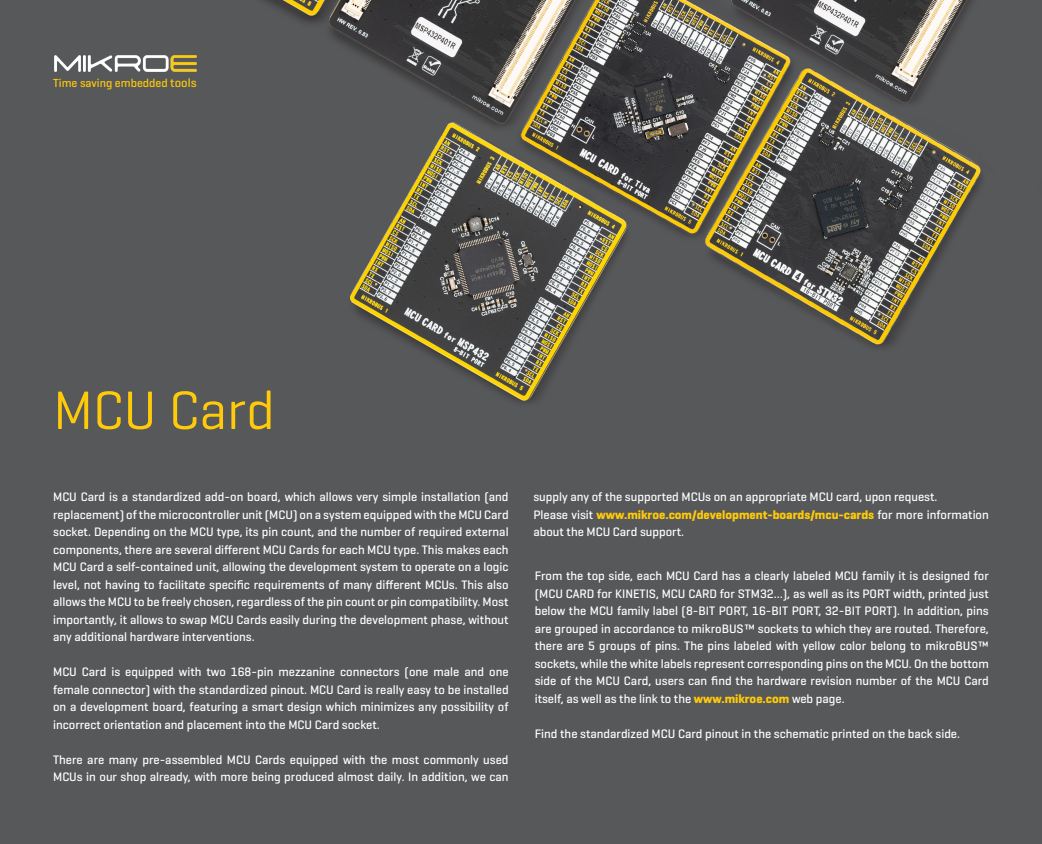
<style>
.page{position:relative;width:1042px;height:844px;background:#fff}
.page>*{position:absolute;margin:0;border:0;box-sizing:border-box;transform-origin:0 0}
.t1{font:55px "Geogrotesque";color:#feca0a}
.t2{font:500 12.5px/17.5px "Geogrotesque";color:#fff;text-align:justify}
.Paragraph_Style_1{font:500 11.88px "Geogrotesque";color:#feca0a}
.s1{font-size:12.5px}
.s2{font-weight:700;color:#feca0a}
</style>
<div class="page">
<div style="left:0;top:0;width:1042px;height:843px;background:#57585a"></div>
<img style="left:54px;top:0;width:927px;height:403px">
<img style="left:55px;top:55px;width:141px;height:17px">
<p class="Paragraph_Style_1" style="left:53px;top:76px;width:145px">Time saving embedded <span class="s1">tools</span></p>
<p class="t1" style="left:53px;top:376px;width:223px">MCU Card</p>
<p class="t2" style="left:53px;top:487px;width:457px">MCU Card is a standardized add-on board, which allows very simple installation (and replacement) of the microcontroller unit (MCU) on a system equipped with the MCU Card socket. Depending on the MCU type, its pin count, and the number of required external components, there are several different MCU Cards for each MCU type. This makes each MCU Card a self-contained unit, allowing the development system to operate on a logic level, not having to facilitate specific requirements of many different MCUs. This also allows the MCU to be freely chosen, regardless of the pin count or pin compatibility. Most importantly, it allows to swap MCU Cards easily during the development phase, without any additional hardware interventions.</p>
<p class="t2" style="left:53px;top:662px;width:457px">MCU Card is equipped with two 168-pin mezzanine connectors (one male and one female connector) with the standardized pinout. MCU Card is really easy to be installed on a development board, featuring a smart design which minimizes any possibility of incorrect orientation and placement into the MCU Card socket.</p>
<p class="t2" style="left:53px;top:750px;width:457px">There are many pre-assembled MCU Cards equipped with the most commonly used<br>MCUs in our shop already, with more being produced almost daily. In addition, we can</p>
<p class="t2" style="left:533px;top:487px;width:405px">supply any of the supported MCUs on an appropriate MCU card, upon request.</p>
<p class="t2" style="left:533px;top:505px;width:457px">Please visit <span class="s2">www.mikroe.com/development-boards/mcu-cards</span> for more information about the MCU Card support.</p>
<p class="t2" style="left:535px;top:567px;width:456px">From the top side, each MCU Card has a clearly labeled MCU family it is designed for (MCU CARD for KINETIS, MCU CARD for STM32…), as well as its PORT width, printed just below the MCU family label (8-BIT PORT, 16-BIT PORT, 32-BIT PORT). In addition, pins are grouped in accordance to mikroBUS™ sockets to which they are routed. Therefore, there are 5 groups of pins. The pins labeled with yellow color belong to mikroBUS™ sockets, while the white labels represent corresponding pins on the MCU. On the bottom side of the MCU Card, users can find the hardware revision number of the MCU Card itself, as well as the link to the <span class="s2">www.mikroe.com</span> web page.</p>
<p class="t2" style="left:535px;top:724px;width:427px">Find the standardized MCU Card pinout in the schematic printed on the back side.</p>
</div>
